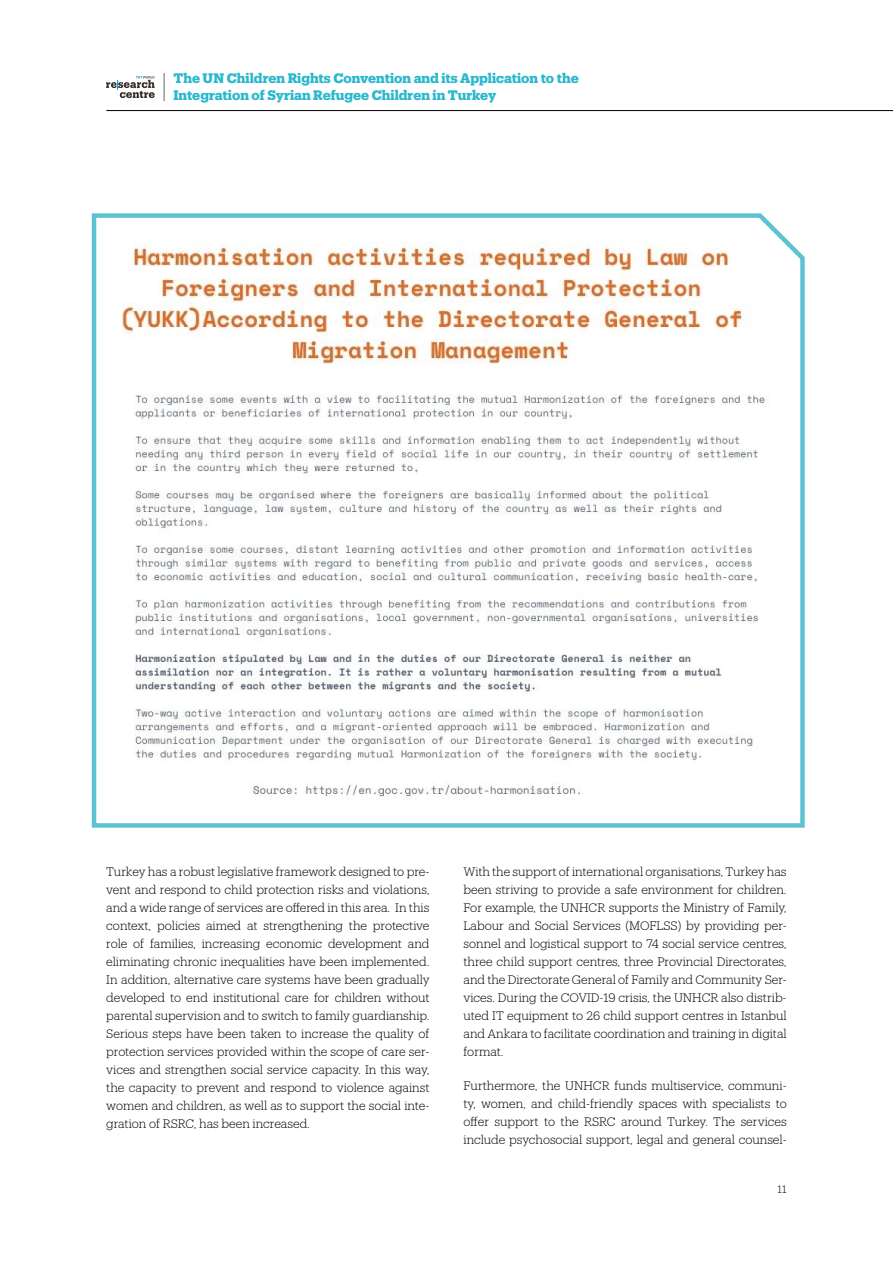
<style>
.page{position:relative;width:893px;height:1263px;background:#fff}
.page>*{position:absolute;margin:0;border:0;box-sizing:border-box;transform-origin:0 0}
.t1{font:700 13.5px/16.5px "Produkt";color:#29b8cd}
.t2{font:300 12px/18px "Produkt";color:#000;text-align:justify}
.t3{font:300 10.5px "Produkt";color:#000}
</style>
<div class="page">
<hr style="left:106px;top:110px;width:787px;height:1px;background:#000">
<svg style="left:164px;top:73px;width:1px;height:28px"></svg>
<svg style="left:106px;top:76px;width:49px;height:22px"></svg>
<svg style="left:91px;top:213px;width:714px;height:615px"></svg>
<p class="t1" style="left:174px;top:69px;width:407px">The UN Children Rights Convention and its Application to the<br>Integration of Syrian Refugee Children in Turkey</p>
<p class="t2" style="left:106px;top:862px;width:325px">Turkey has a robust legislative framework designed to pre&shy;vent and respond to child protection risks and violations, and a wide range of services are offered in this area. In this context, policies aimed at strengthening the protective role of families, increasing economic development and eliminating chronic inequalities have been implemented.<br>In addition, alternative care systems have been gradually developed to end institutional care for children without parental supervision and to switch to family guardianship.<br>Serious steps have been taken to increase the quality of protection services provided within the scope of care ser&shy;vices and strengthen social service capacity. In this way, the capacity to prevent and respond to violence against women and children, as well as to support the social inte&shy;gration of RSRC, has been increased.</p>
<p class="t2" style="left:463px;top:862px;width:325px">With the support of international organisations, Turkey has been striving to provide a safe environment for children.<br>For example, the UNHCR supports the Ministry of Family, Labour and Social Services (MOFLSS) by providing per&shy;sonnel and logistical support to 74 social service centres, three child support centres, three Provincial Directorates, and the Directorate General of Family and Community Ser&shy;vices. During the COVID-19 crisis, the UNHCR also distrib&shy;uted IT equipment to 26 child support centres in Istanbul and Ankara to facilitate coordination and training in digital format.</p>
<p class="t2" style="left:463px;top:1076px;width:325px">Furthermore, the UNHCR funds multiservice, communi&shy;ty, women, and child-friendly spaces with specialists to offer support to the RSRC around Turkey. The services include psychosocial support, legal and general counsel-</p>
<p class="t3" style="left:778px;top:1182px;width:11px">11</p>
</div>
